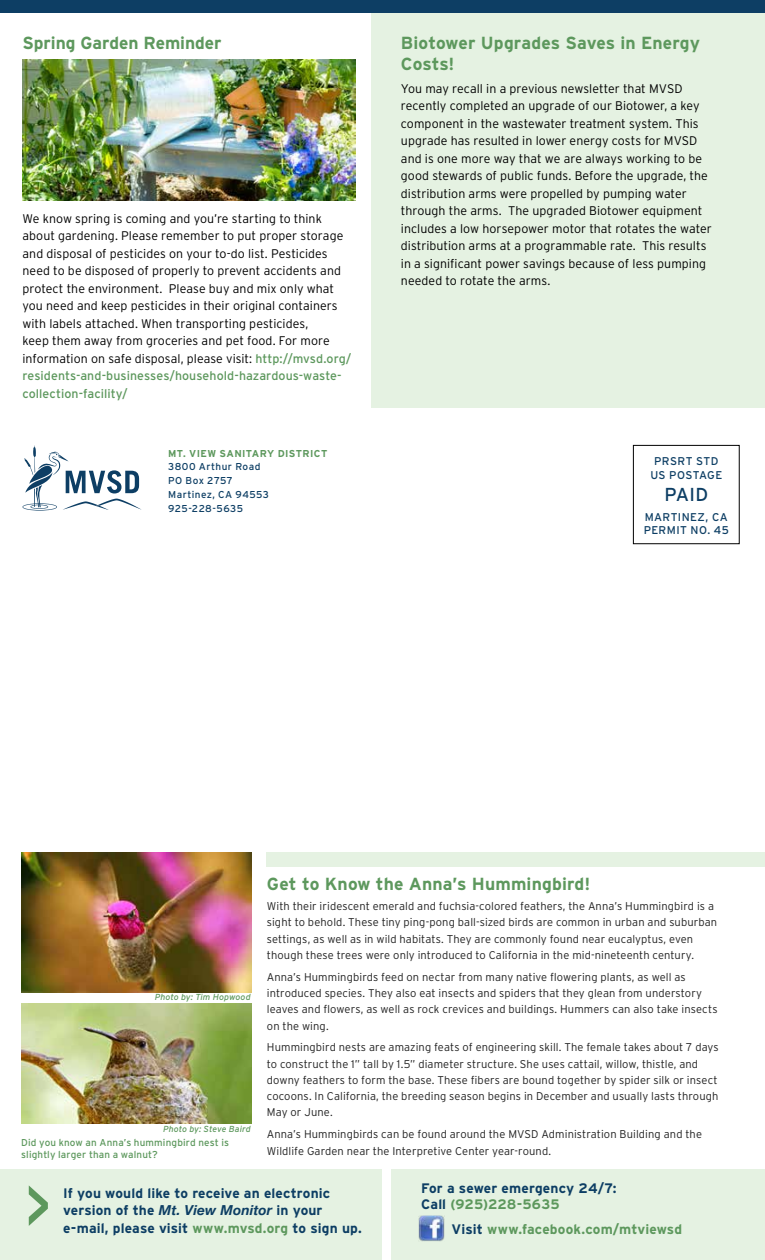
<style>
.page{position:relative;width:765px;height:1260px;background:#fff}
.page>*{position:absolute;margin:0;border:0;box-sizing:border-box;transform-origin:0 0}
.t1{font:18.75px "Interstate";color:#0d3e64}
.t2{font:700 17.5px/21px "Interstate";color:#5d985d}
.t3{font:700 13.75px/17.5px "Interstate";letter-spacing:.005em;color:#0d3e64}
.t4{font:700 13.75px "Interstate";letter-spacing:.01em;color:#5d985d}
.t5{font:300 12.5px/17.5px "Interstate";letter-spacing:.005em;color:#000}
.t6{font:300 11.25px/16.2px "Interstate";letter-spacing:.01em;color:#222}
.t7{font:11.25px/13.5px "Interstate";letter-spacing:.035em;color:#0d3e64;text-align:center}
.t8{font:10px/12px "Interstate";letter-spacing:.015em;color:#5d985d}
.t9{font:10px/13.8px "Interstate";letter-spacing:.045em;color:#0d3e64}
.t10{font:700 10px "Interstate";letter-spacing:.035em;color:#5d985d}
.t11{font:italic 8.75px "Interstate";letter-spacing:.005em;color:#5d985d}
.s1{font-weight:400;color:#5d985d}
.s2{font-family:"Helvetica Neue";font-style:italic}
.s3{color:#5d985d}
.s4{color:#0d3e64}
</style>
<div class="page">
<div style="left:372px;top:12px;width:393px;height:396px;background:#e5f2e2"></div>
<div style="left:392px;top:1169px;width:373px;height:91px;background:#e5f2e2"></div>
<div style="left:0;top:1169px;width:381px;height:91px;background:#e5f2e2"></div>
<svg style="left:23px;top:445px;width:119px;height:66px"></svg>
<div style="left:0;top:0;width:765px;height:12px;background:#0d3e64"></div>
<svg style="left:29px;top:1185px;width:19px;height:41px"></svg>
<img style="left:419px;top:1215px;width:26px;height:26px">
<div style="left:267px;top:852px;width:498px;height:14px;background:#e5f2e2"></div>
<img style="left:22px;top:852px;width:229px;height:141px">
<img style="left:21px;top:1004px;width:231px;height:119px">
<div style="left:633px;top:445px;width:107px;height:99px;border:1px solid #000"></div>
<img style="left:22px;top:60px;width:333px;height:140px">
<h2 class="t2" style="left:22px;top:32px;width:201px">Spring Garden Reminder</h2>
<h2 class="t2" style="left:401px;top:32px;width:301px">Biotower Upgrades Saves in Energy<br>Costs!</h2>
<p class="t5" style="left:401px;top:80px;width:312px">You may recall in a previous newsletter that MVSD recently completed an upgrade of our Biotower, a key component in the wastewater treatment system. This upgrade has resulted in lower energy costs for MVSD and is one more way that we are always working to be good stewards of public funds. Before the upgrade, the distribution arms were propelled by pumping water through the arms. The upgraded Biotower equipment includes a low horsepower motor that rotates the water distribution arms at a programmable rate. This results in a significant power savings because of less pumping needed to rotate the arms.</p>
<p class="t5" style="left:22px;top:210px;width:330px">We know spring is coming and you’re starting to think about gardening. Please remember to put proper storage and disposal of pesticides on your to-do list. Pesticides need to be disposed of properly to prevent accidents and protect the environment. Please buy and mix only what you need and keep pesticides in their original containers with labels attached. When transporting pesticides,<br>keep them away from groceries and pet food. For more information on safe disposal, please visit: <span class="s1">http://mvsd.org/ residents-and-businesses/household-hazardous-waste&shy;collection-facility/</span></p>
<p class="t10" style="left:168px;top:448px;width:161px">MT. VIEW SANITARY DISTRICT</p>
<p class="t9" style="left:168px;top:460px;width:102px">3800 Arthur Road<br>PO Box 2757<br>Martinez, CA 94553<br>925-228-5635</p>
<p class="t7" style="left:650px;top:455px;width:73px">PRSRT STD<br>US POSTAGE</p>
<h1 class="t1" style="left:664px;top:484px;width:45px">PAID</h1>
<p class="t7" style="left:644px;top:510px;width:87px;text-align:left">MARTINEZ, CA<br>PERMIT NO. 45</p>
<h2 class="t2" style="left:267px;top:874px;width:325px">Get to Know the Anna’s Hummingbird!</h2>
<p class="t11" style="left:155px;top:992px;width:97px">Photo by: Tim Hopwood</p>
<p class="t11" style="left:163px;top:1124px;width:89px">Photo by: Steve Baird</p>
<p class="t8" style="left:21px;top:1136px;width:209px">Did you know an Anna’s hummingbird nest is slightly larger than a walnut?</p>
<p class="t6" style="left:267px;top:898px;width:452px">With their iridescent emerald and fuchsia-colored feathers, the Anna’s Hummingbird is a sight to behold. These tiny ping-pong ball-sized birds are common in urban and suburban settings, as well as in wild habitats. They are commonly found near eucalyptus, even though these trees were only introduced to California in the mid-nineteenth century.</p>
<p class="t6" style="left:267px;top:969px;width:452px">Anna’s Hummingbirds feed on nectar from many native flowering plants, as well as introduced species. They also eat insects and spiders that they glean from understory leaves and flowers, as well as rock crevices and buildings. Hummers can also take insects on the wing.</p>
<p class="t6" style="left:267px;top:1039px;width:453px">Hummingbird nests are amazing feats of engineering skill. The female takes about 7 days to construct the 1” tall by 1.5” diameter structure. She uses cattail, willow, thistle, and downy feathers to form the base. These fibers are bound together by spider silk or insect cocoons. In California, the breeding season begins in December and usually lasts through May or June.</p>
<p class="t6" style="left:267px;top:1126px;width:437px">Anna’s Hummingbirds can be found around the MVSD Administration Building and the<br>Wildlife Garden near the Interpretive Center year-round.</p>
<p class="t3" style="left:63px;top:1184px;width:300px">If you would like to receive an electronic version of the <span class="s2">Mt. View Monitor</span> in your e-mail, please visit <span class="s3">www.mvsd.org</span> to sign up.</p>
<p class="t3" style="left:421px;top:1180px;width:197px;line-height:16.5px">For a sewer emergency 24/7:<br>Call <span class="s3">(925)228-5635</span></p>
<p class="t4" style="left:452px;top:1221px;width:232px"><span class="s4">Visit</span> www.facebook.com/mtviewsd</p>
</div>
